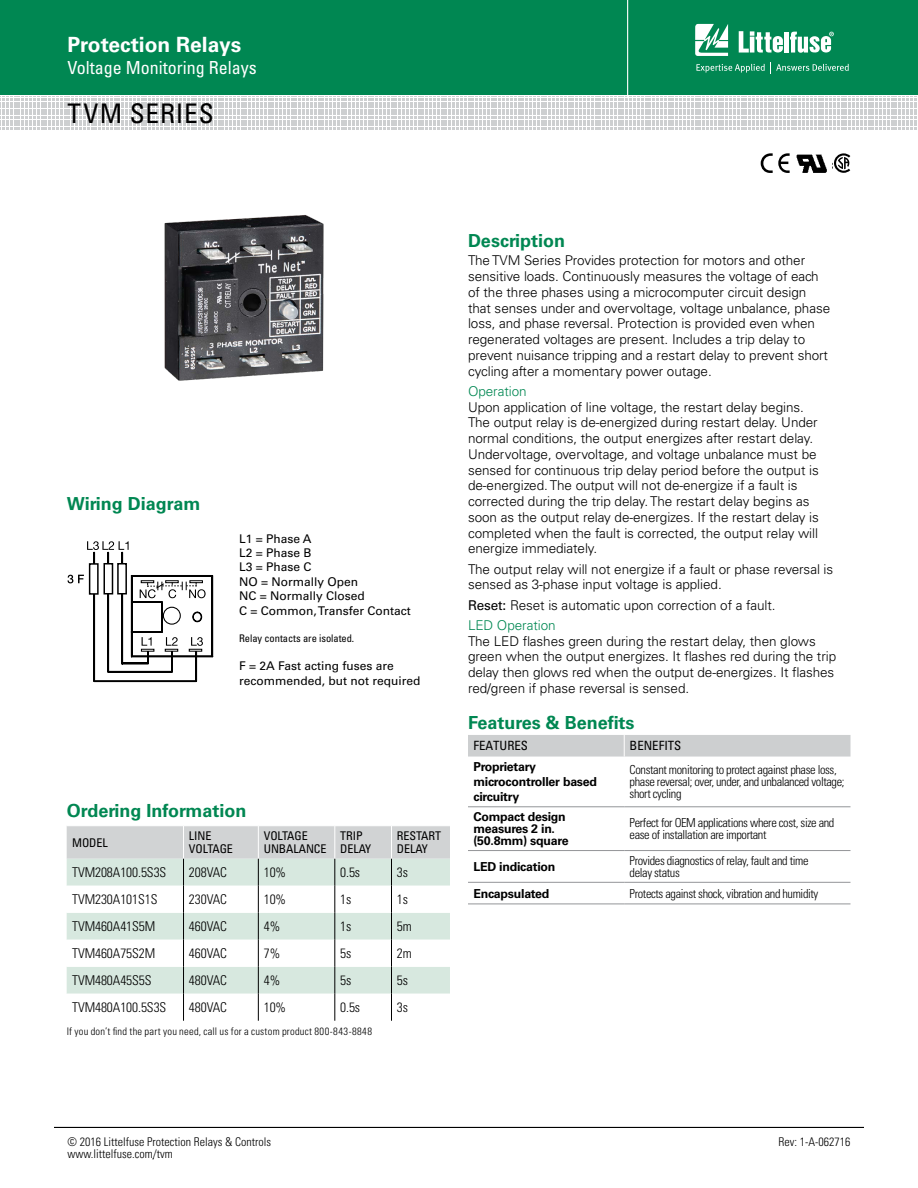
<style>
.page{position:relative;width:918px;height:1188px;background:#fff}
.page>*{position:absolute;margin:0;border:0;box-sizing:border-box;transform-origin:0 0}
.SERIES{font:condensed 27px "Univers LT Std";letter-spacing:.04em;color:#000}
.t1{font:700 21px "Univers LT Std";color:#fff}
.Facts_Subhead{font:700 18px "Univers LT Std";color:#008752}
.t2{font:condensed 18px "Univers LT Std";color:#fff}
.Body_text{font:300 13.5px/15.8px "Univers LT Std";letter-spacing:-.005em;color:#000}
.Ordering_Info_text{font:300 condensed 13.5px "Univers LT Std";letter-spacing:-.005em;color:#000}
.SubTitleTOC{font:condensed 12.75px "Univers LT Std";color:#000}
.Benefits_text{font:300 condensed 12.3px/12px "Univers LT Std";letter-spacing:-.03em;color:#000}
.features_text{font:700 12.3px/12px "Univers LT Std";letter-spacing:-.02em;color:#000}
.Chart_Text{font:12px/14.4px "Univers LT Std";color:#000}
.t3{font:300 condensed 12px "Univers LT Std";color:#000}
.Order_info_chart_hea{font:condensed 12px/13.5px "Univers LT Std";letter-spacing:-.005em;color:#000}
.Body_text-2{font:300 condensed 10.5px "Univers LT Std";letter-spacing:.025em;color:#000}
.Diagram_small_descri{font:condensed 10.5px "Univers LT Std";letter-spacing:-.005em;color:#000}
.s1{color:#008752}
.s2{font-weight:400}
</style>
<div class="page">
<div style="left:0;top:0;width:918px;height:95px;background:#008752"></div>
<svg style="left:0;top:96px;width:917px;height:34px"></svg>
<hr style="left:627px;top:0;width:1px;height:98px;background:#fff">
<svg style="left:695px;top:24px;width:33px;height:32px"></svg>
<div style="left:784px;top:32px;width:5px;height:21px;background:#fff"></div>
<svg style="left:790px;top:32px;width:44px;height:21px"></svg>
<svg style="left:739px;top:31px;width:44px;height:22px"></svg>
<svg style="left:696px;top:62px;width:153px;height:11px"></svg>
<hr style="left:54px;top:1127px;width:810px;height:1px;background:#000">
<hr style="left:468px;top:807px;width:156px;height:1px;background:#939598">
<hr style="left:624px;top:807px;width:226px;height:1px;background:#939598">
<hr style="left:468px;top:850px;width:156px;height:1px;background:#939598">
<hr style="left:624px;top:850px;width:226px;height:1px;background:#939598">
<hr style="left:468px;top:882px;width:156px;height:1px;background:#939598">
<hr style="left:624px;top:882px;width:226px;height:1px;background:#939598">
<hr style="left:468px;top:904px;width:156px;height:1px;background:#939598">
<hr style="left:624px;top:904px;width:226px;height:1px;background:#939598">
<div style="left:468px;top:735px;width:382px;height:22px;background:#cdcfd0"></div>
<svg style="left:67px;top:826px;width:383px;height:195px"></svg>
<svg style="left:68px;top:541px;width:146px;height:141px"></svg>
<div style="left:163px;top:607px;width:18px;height:18px;border:1px solid #000;border-radius:50%"></div>
<img style="left:796px;top:154px;width:31px;height:19px">
<svg style="left:834px;top:153px;width:16px;height:20px"></svg>
<svg style="left:761px;top:153px;width:29px;height:20px"></svg>
<img style="left:164px;top:215px;width:160px;height:166px">
<h2 class="t1" style="left:68px;top:33px;width:175px">Protection Relays</h2>
<h3 class="t2" style="left:68px;top:56px;width:191px">Voltage Monitoring Relays</h3>
<p class="SERIES" style="left:68px;top:96px;width:148px">TVM SERIES</p>
<p class="Facts_Subhead" style="left:67px;top:493px;width:135px">Wiring Diagram</p>
<p class="Chart_Text" style="left:239px;top:531px;width:74px">L1 = Phase A</p>
<p class="Chart_Text" style="left:239px;top:546px;width:74px">L2 = Phase B</p>
<p class="Chart_Text" style="left:239px;top:560px;width:74px">L3 = Phase C</p>
<p class="Chart_Text" style="left:239px;top:574px;width:121px">NO = Normally Open</p>
<p class="Chart_Text" style="left:239px;top:589px;width:127px">NC = Normally Closed</p>
<p class="Chart_Text" style="left:239px;top:603px;width:173px">C = Common, Transfer Contact</p>
<p class="Diagram_small_descri" style="left:239px;top:631px;width:117px">Relay contacts are isolated.</p>
<p class="Chart_Text" style="left:239px;top:659px;width:183px">F = 2A Fast acting fuses are recommended, but not required</p>
<p class="Facts_Subhead" style="left:67px;top:800px;width:181px">Ordering Information</p>
<p class="Order_info_chart_hea" style="left:72px;top:835px;width:37px">MODEL</p>
<p class="Order_info_chart_hea" style="left:189px;top:829px;width:46px">LINE<br>VOLTAGE</p>
<p class="Order_info_chart_hea" style="left:264px;top:829px;width:64px">VOLTAGE<br>UNBALANCE</p>
<p class="Order_info_chart_hea" style="left:340px;top:829px;width:33px">TRIP<br>DELAY</p>
<p class="Order_info_chart_hea" style="left:397px;top:829px;width:46px">RESTART<br>DELAY</p>
<p class="Ordering_Info_text" style="left:72px;top:864px;width:96px">TVM208A100.5S3S</p>
<p class="Ordering_Info_text" style="left:189px;top:864px;width:40px">208VAC</p>
<p class="Ordering_Info_text" style="left:264px;top:864px;width:24px">10%</p>
<p class="Ordering_Info_text" style="left:340px;top:864px;width:22px">0.5s</p>
<p class="Ordering_Info_text" style="left:397px;top:864px;width:13px">3s</p>
<p class="Ordering_Info_text" style="left:72px;top:891px;width:87px">TVM230A101S1S</p>
<p class="Ordering_Info_text" style="left:189px;top:891px;width:40px">230VAC</p>
<p class="Ordering_Info_text" style="left:264px;top:891px;width:24px">10%</p>
<p class="Ordering_Info_text" style="left:340px;top:891px;width:13px">1s</p>
<p class="Ordering_Info_text" style="left:397px;top:891px;width:13px">1s</p>
<p class="Ordering_Info_text" style="left:72px;top:918px;width:85px">TVM460A41S5M</p>
<p class="Ordering_Info_text" style="left:189px;top:918px;width:40px">460VAC</p>
<p class="Ordering_Info_text" style="left:264px;top:918px;width:18px">4%</p>
<p class="Ordering_Info_text" style="left:340px;top:918px;width:13px">1s</p>
<p class="Ordering_Info_text" style="left:397px;top:918px;width:16px">5m</p>
<p class="Ordering_Info_text" style="left:72px;top:945px;width:85px">TVM460A75S2M</p>
<p class="Ordering_Info_text" style="left:189px;top:945px;width:40px">460VAC</p>
<p class="Ordering_Info_text" style="left:264px;top:945px;width:18px">7%</p>
<p class="Ordering_Info_text" style="left:340px;top:945px;width:13px">5s</p>
<p class="Ordering_Info_text" style="left:397px;top:945px;width:16px">2m</p>
<p class="Ordering_Info_text" style="left:72px;top:972px;width:81px">TVM480A45S5S</p>
<p class="Ordering_Info_text" style="left:189px;top:972px;width:40px">480VAC</p>
<p class="Ordering_Info_text" style="left:264px;top:972px;width:18px">4%</p>
<p class="Ordering_Info_text" style="left:340px;top:972px;width:13px">5s</p>
<p class="Ordering_Info_text" style="left:397px;top:972px;width:13px">5s</p>
<p class="Ordering_Info_text" style="left:72px;top:999px;width:96px">TVM480A100.5S3S</p>
<p class="Ordering_Info_text" style="left:189px;top:999px;width:40px">480VAC</p>
<p class="Ordering_Info_text" style="left:264px;top:999px;width:24px">10%</p>
<p class="Ordering_Info_text" style="left:340px;top:999px;width:22px">0.5s</p>
<p class="Ordering_Info_text" style="left:397px;top:999px;width:13px">3s</p>
<p class="Body_text-2" style="left:67px;top:1025px;width:307px">If you don’t find the part you need, call us for a custom product 800-843-8848</p>
<p class="Facts_Subhead" style="left:468px;top:230px;width:99px">Description</p>
<p class="Body_text" style="left:468px;top:253px;width:364px">The TVM Series Provides protection for motors and other sensitive loads. Continuously measures the voltage of each of the three phases using a microcomputer circuit design that senses under and overvoltage, voltage unbalance, phase loss, and phase reversal. Protection is provided even when regenerated voltages are present. Includes a trip delay to prevent nuisance tripping and a restart delay to prevent short cycling after a momentary power outage.</p>
<p class="Body_text" style="left:468px;top:383px;width:352px"><span class="s1">Operation<br></span>Upon application of line voltage, the restart delay begins.<br>The output relay is de-energized during restart delay. Under normal conditions, the output energizes after restart delay.<br>Undervoltage, overvoltage, and voltage unbalance must be sensed for continuous trip delay period before the output is de-energized. The output will not de-energize if a fault is corrected during the trip delay. The restart delay begins as soon as the output relay de-energizes. If the restart delay is completed when the fault is corrected, the output relay will energize immediately.</p>
<p class="Body_text" style="left:468px;top:561px;width:367px">The output relay will not energize if a fault or phase reversal is sensed as 3-phase input voltage is applied.</p>
<p class="Body_text" style="left:468px;top:597px;width:309px"><span class="s2">Reset:</span> Reset is automatic upon correction of a fault.</p>
<p class="Body_text" style="left:468px;top:617px;width:370px"><span class="s1">LED Operation<br></span>The LED flashes green during the restart delay, then glows green when the output energizes. It flashes red during the trip delay then glows red when the output de-energizes. It flashes red/green if phase reversal is sensed.</p>
<p class="Facts_Subhead" style="left:468px;top:712px;width:168px">Features &amp; Benefits</p>
<p class="SubTitleTOC" style="left:473px;top:738px;width:56px">FEATURES</p>
<p class="SubTitleTOC" style="left:630px;top:738px;width:53px">BENEFITS</p>
<p class="features_text" style="left:473px;top:761px;width:64px">Proprietary</p>
<p class="features_text" style="left:473px;top:776px;width:125px">microcontroller based</p>
<p class="features_text" style="left:473px;top:791px;width:47px">circuitry</p>
<p class="Benefits_text" style="left:630px;top:764px;width:216px">Constant monitoring to protect against phase loss, phase reversal; over, under, and unbalanced voltage; short cycling</p>
<p class="features_text" style="left:473px;top:811px;width:97px">Compact design measures 2 in. (50.8mm) square</p>
<p class="Benefits_text" style="left:630px;top:817px;width:206px">Perfect for OEM applications where cost, size and ease of installation are important</p>
<p class="features_text" style="left:473px;top:861px;width:84px">LED indication</p>
<p class="Benefits_text" style="left:630px;top:855px;width:180px">Provides diagnostics of relay, fault and time delay status</p>
<p class="features_text" style="left:473px;top:887px;width:78px">Encapsulated</p>
<p class="Benefits_text" style="left:630px;top:887px;width:190px">Protects against shock, vibration and humidity</p>
<p class="t3" style="left:68px;top:1134px;width:205px">© 2016 Littelfuse Protection Relays &amp; Controls</p>
<p class="t3" style="left:779px;top:1134px;width:73px">Rev: 1-A-062716</p>
<p class="t3" style="left:68px;top:1146px;width:107px">www.littelfuse.com/tvm</p>
</div>
